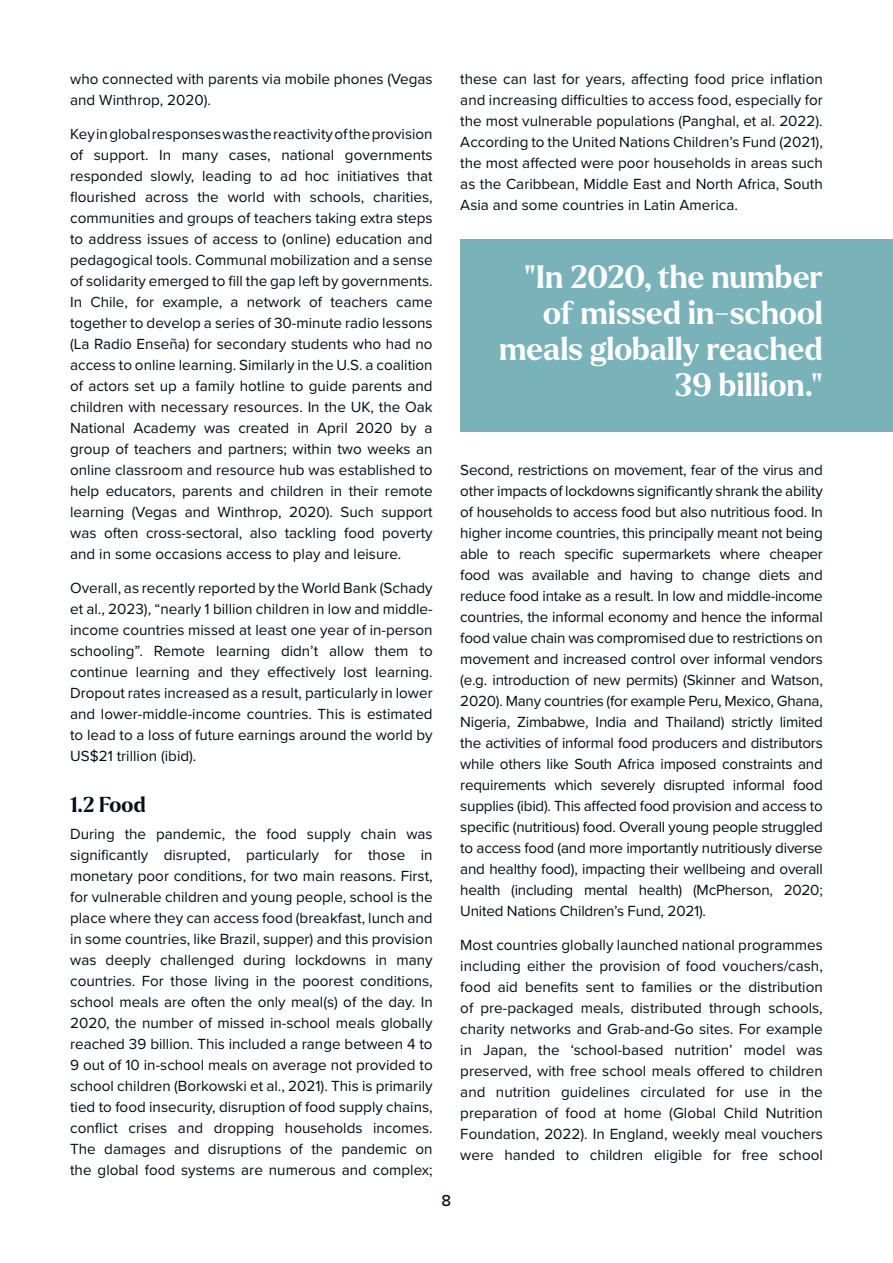
<style>
.page{position:relative;width:893px;height:1263px;background:#fff}
.page>*{position:absolute;margin:0;border:0;box-sizing:border-box;transform-origin:0 0}
.t1{font:700 31.5px/36px "Larken";color:#fff;text-align:right}
.t2{font:700 21px "Larken";color:#000d18}
.t3{font:500 16.5px "Proxima Nova";color:#000d18}
.t4{font:15.15px/21px "Proxima Nova";color:#000d18;text-align:justify}
</style>
<div class="page">
<div style="left:460px;top:239px;width:433px;height:193px;background:#7ab2b9"></div>
<p class="t4" style="left:70px;top:68px;width:364px">who connected with parents via mobile phones (Vegas and Winthrop, 2020).</p>
<p class="t4" style="left:70px;top:123px;width:364px">Key in global responses was the reactivity of the provision of support. In many cases, national governments responded slowly, leading to ad hoc initiatives that flourished across the world with schools, charities, communities and groups of teachers taking extra steps to address issues of access to (online) education and pedagogical tools. Communal mobilization and a sense of solidarity emerged to fill the gap left by governments.<br>In Chile, for example, a network of teachers came together to develop a series of 30-minute radio lessons (La Radio Enseña) for secondary students who had no access to online learning. Similarly in the U.S. a coalition of actors set up a family hotline to guide parents and children with necessary resources. In the UK, the Oak National Academy was created in April 2020 by a group of teachers and partners; within two weeks an online classroom and resource hub was established to help educators, parents and children in their remote learning (Vegas and Winthrop, 2020). Such support was often cross-sectoral, also tackling food poverty and in some occasions access to play and leisure.</p>
<p class="t4" style="left:70px;top:577px;width:364px">Overall, as recently reported by the World Bank (Schady et al., 2023), “nearly 1 billion children in low and middle&shy;income countries missed at least one year of in-person schooling”. Remote learning didn’t allow them to continue learning and they effectively lost learning.<br>Dropout rates increased as a result, particularly in lower and lower-middle-income countries. This is estimated to lead to a loss of future earnings around the world by US$21 trillion (ibid).</p>
<h2 class="t2" style="left:70px;top:791px;width:77px">1.2 Food</h2>
<p class="t4" style="left:70px;top:823px;width:364px">During the pandemic, the food supply chain was significantly disrupted, particularly for those in monetary poor conditions, for two main reasons. First, for vulnerable children and young people, school is the place where they can access food (breakfast, lunch and in some countries, like Brazil, supper) and this provision was deeply challenged during lockdowns in many countries. For those living in the poorest conditions, school meals are often the only meal(s) of the day. In 2020, the number of missed in-school meals globally reached 39 billion. This included a range between 4 to 9 out of 10 in-school meals on average not provided to school children (Borkowski et al., 2021). This is primarily tied to food insecurity, disruption of food supply chains, conflict crises and dropping households incomes.<br>The damages and disruptions of the pandemic on the global food systems are numerous and complex;</p>
<p class="t3" style="left:442px;top:1188px;width:11px">8</p>
<p class="t4" style="left:460px;top:68px;width:364px">these can last for years, affecting food price inflation and increasing difficulties to access food, especially for the most vulnerable populations (Panghal, et al. 2022).<br>According to the United Nations Children’s Fund (2021), the most affected were poor households in areas such as the Caribbean, Middle East and North Africa, South Asia and some countries in Latin America.</p>
<h1 class="t1" style="left:499px;top:259px;width:325px">"In 2020, the number of missed in-school meals globally reached<br>39 billion."</h1>
<p class="t4" style="left:460px;top:459px;width:364px">Second, restrictions on movement, fear of the virus and other impacts of lockdowns significantly shrank the ability of households to access food but also nutritious food. In higher income countries, this principally meant not being able to reach specific supermarkets where cheaper food was available and having to change diets and reduce food intake as a result. In low and middle-income countries, the informal economy and hence the informal food value chain was compromised due to restrictions on movement and increased control over informal vendors (e.g. introduction of new permits) (Skinner and Watson, 2020). Many countries (for example Peru, Mexico, Ghana, Nigeria, Zimbabwe, India and Thailand) strictly limited the activities of informal food producers and distributors while others like South Africa imposed constraints and requirements which severely disrupted informal food supplies (ibid). This affected food provision and access to specific (nutritious) food. Overall young people struggled to access food (and more importantly nutritiously diverse and healthy food), impacting their wellbeing and overall health (including mental health) (McPherson, 2020; United Nations Children’s Fund, 2021).</p>
<p class="t4" style="left:460px;top:933px;width:364px">Most countries globally launched national programmes including either the provision of food vouchers/cash, food aid benefits sent to families or the distribution of pre-packaged meals, distributed through schools, charity networks and Grab-and-Go sites. For example in Japan, the ‘school-based nutrition’ model was preserved, with free school meals offered to children and nutrition guidelines circulated for use in the preparation of food at home (Global Child Nutrition Foundation, 2022). In England, weekly meal vouchers were handed to children eligible for free school</p>
</div>
